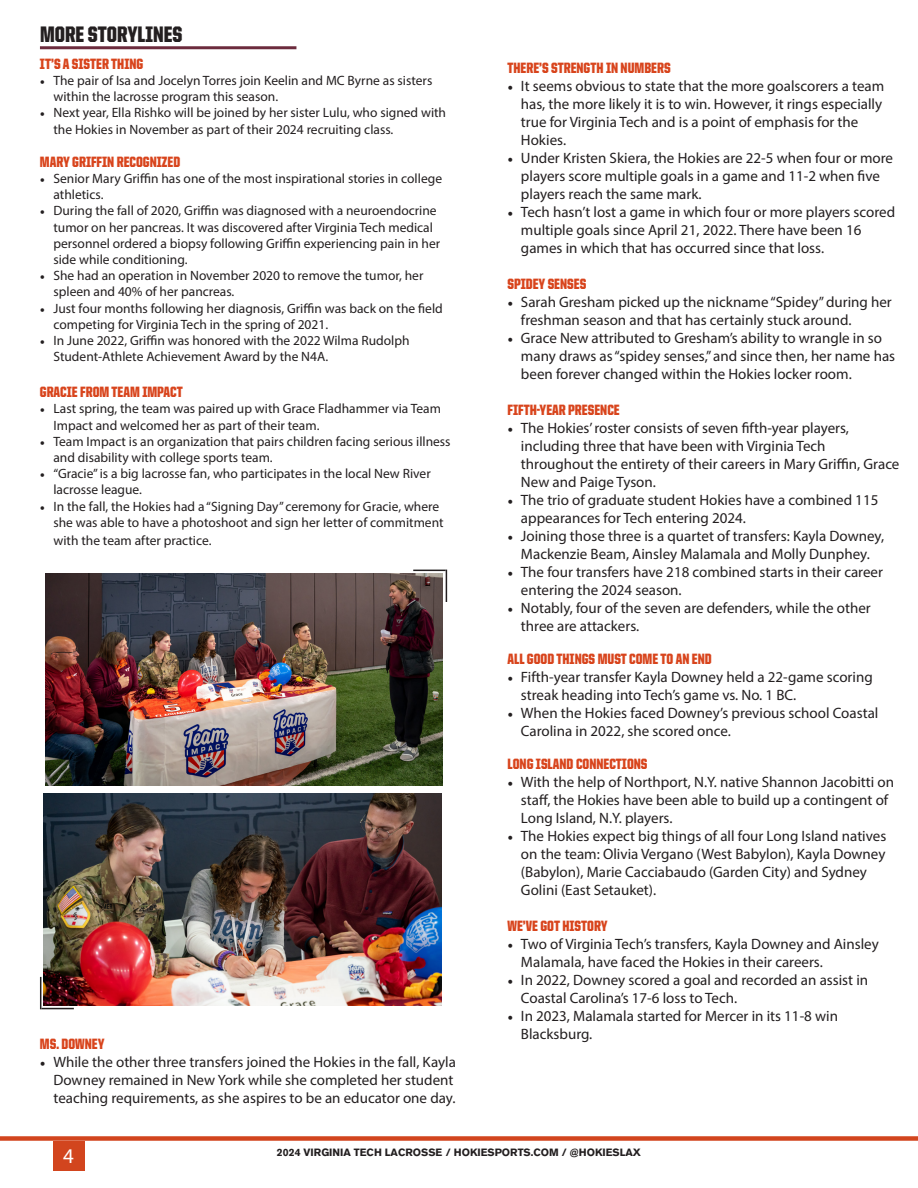
<style>
.page{position:relative;width:918px;height:1188px;background:#fff}
.page>*{position:absolute;margin:0;border:0;box-sizing:border-box;transform-origin:0 0}
.t1{font:900 22.5px "United Sans Cond";color:#231f20}
.t2{font:21px "Myriad Pro";color:#fff}
.t3{font:15px/18px "Myriad Pro";color:#231f20}
.t4{font:900 15px "United Sans Cond";color:#d8441c}
.t5{font:13.5px/16.2px "Myriad Pro";color:#231f20}
.t6{font:700 10.5px "Akzidenz Grotesk BQ";color:#231f20}
.s1{font-family:"Minion Pro"}
</style>
<div class="page">
<div style="left:53px;top:1141px;width:31px;height:29px;background:#d2451e"></div>
<div style="left:0;top:1136px;width:918px;height:5px;background:#d2451e"></div>
<hr style="left:40px;top:46px;width:256px;height:3px;background:#6c2b3d">
<hr style="left:413px;top:570px;width:33px;height:1px;background:#231f20">
<hr style="left:446px;top:570px;width:1px;height:32px;background:#231f20">
<hr style="left:41px;top:1008px;width:33px;height:1px;background:#231f20">
<hr style="left:40px;top:977px;width:1px;height:32px;background:#231f20">
<img style="left:44px;top:794px;width:397px;height:211px">
<img style="left:45px;top:574px;width:398px;height:211px">
<p class="t1" style="left:40px;top:22px;width:144px">MORE STORYLINES</p>
<p class="t4" style="left:40px;top:56px;width:105px">IT’S A SISTER THING</p>
<p class="t5" style="left:53px;top:72px;width:380px;text-indent:-14px"><span class="s1">•</span> The pair of Isa and Jocelyn Torres join Keelin and MC Byrne as sisters within the lacrosse program this season.</p>
<p class="t5" style="left:53px;top:104px;width:394px;text-indent:-14px"><span class="s1">•</span> Next year, Ella Rishko will be joined by her sister Lulu, who signed with the Hokies in November as part of their 2024 recruiting class.</p>
<p class="t4" style="left:40px;top:154px;width:142px">MARY GRIFFIN RECOGNIZED</p>
<p class="t5" style="left:53px;top:170px;width:390px;text-indent:-14px"><span class="s1">•</span> Senior Mary Griffin has one of the most inspirational stories in college athletics.</p>
<p class="t5" style="left:53px;top:203px;width:388px;text-indent:-14px"><span class="s1">•</span> During the fall of 2020, Griffin was diagnosed with a neuroendocrine tumor on her pancreas. It was discovered after Virginia Tech medical personnel ordered a biopsy following Griffin experiencing pain in her side while conditioning.</p>
<p class="t5" style="left:53px;top:267px;width:371px;text-indent:-14px"><span class="s1">•</span> She had an operation in November 2020 to remove the tumor, her spleen and 40% of her pancreas.</p>
<p class="t5" style="left:53px;top:300px;width:391px;text-indent:-14px"><span class="s1">•</span> Just four months following her diagnosis, Griffin was back on the field competing for Virginia Tech in the spring of 2021.</p>
<p class="t5" style="left:53px;top:332px;width:358px;text-indent:-14px"><span class="s1">•</span> In June 2022, Griffin was honored with the 2022 Wilma Rudolph<br>Student-Athlete Achievement Award by the N4A.</p>
<p class="t4" style="left:40px;top:384px;width:144px">GRACIE FROM TEAM IMPACT</p>
<p class="t5" style="left:53px;top:401px;width:389px;text-indent:-14px"><span class="s1">•</span> Last spring, the team was paired up with Grace Fladhammer via Team<br>Impact and welcomed her as part of their team.</p>
<p class="t5" style="left:53px;top:433px;width:399px;text-indent:-14px"><span class="s1">•</span> Team Impact is an organization that pairs children facing serious illness and disability with college sports team.</p>
<p class="t5" style="left:53px;top:465px;width:379px;text-indent:-14px"><span class="s1">•</span> “Gracie” is a big lacrosse fan, who participates in the local New River lacrosse league.</p>
<p class="t5" style="left:53px;top:498px;width:392px;text-indent:-14px"><span class="s1">•</span> In the fall, the Hokies had a “Signing Day” ceremony for Gracie, where she was able to have a photoshoot and sign her letter of commitment</p>
<p class="t5" style="left:53px;top:532px;width:160px">with the team after practice.</p>
<p class="t4" style="left:40px;top:1036px;width:66px">MS. DOWNEY</p>
<p class="t3" style="left:53px;top:1053px;width:404px;text-indent:-14px"><span class="s1">•</span> While the other three transfers joined the Hokies in the fall, Kayla<br>Downey remained in New York while she completed her student teaching requirements, as she aspires to be an educator one day.</p>
<p class="t4" style="left:507px;top:59px;width:165px">THERE’S STRENGTH IN NUMBERS</p>
<p class="t3" style="left:521px;top:76px;width:365px;text-indent:-14px"><span class="s1">•</span> It seems obvious to state that the more goalscorers a team has, the more likely it is to win. However, it rings especially true for Virginia Tech and is a point of emphasis for the Hokies.</p>
<p class="t3" style="left:521px;top:148px;width:374px;text-indent:-14px"><span class="s1">•</span> Under Kristen Skiera, the Hokies are 22-5 when four or more players score multiple goals in a game and 11-2 when five players reach the same mark.</p>
<p class="t3" style="left:521px;top:202px;width:376px;text-indent:-14px"><span class="s1">•</span> Tech hasn’t lost a game in which four or more players scored multiple goals since April 21, 2022. There have been 16 games in which that has occurred since that loss.</p>
<p class="t4" style="left:507px;top:275px;width:80px">SPIDEY SENSES</p>
<p class="t3" style="left:521px;top:292px;width:372px;text-indent:-14px"><span class="s1">•</span> Sarah Gresham picked up the nickname “Spidey” during her freshman season and that has certainly stuck around.</p>
<p class="t3" style="left:521px;top:328px;width:376px;text-indent:-14px"><span class="s1">•</span> Grace New attributed to Gresham’s ability to wrangle in so many draws as “spidey senses,” and since then, her name has been forever changed within the Hokies locker room.</p>
<p class="t4" style="left:507px;top:401px;width:114px">FIFTH-YEAR PRESENCE</p>
<p class="t3" style="left:521px;top:418px;width:380px;text-indent:-14px"><span class="s1">•</span> The Hokies’ roster consists of seven fifth-year players, including three that have been with Virginia Tech throughout the entirety of their careers in Mary Griffin, Grace New and Paige Tyson.</p>
<p class="t3" style="left:521px;top:490px;width:359px;text-indent:-14px"><span class="s1">•</span> The trio of graduate student Hokies have a combined 115 appearances for Tech entering 2024.</p>
<p class="t3" style="left:507px;top:526px;width:378px;text-align:center"><span class="s1">•</span> Joining those three is a quartet of transfers: Kayla Downey,<br>Mackenzie Beam, Ainsley Malamala and Molly Dunphey.</p>
<p class="t3" style="left:521px;top:562px;width:364px;text-indent:-14px"><span class="s1">•</span> The four transfers have 218 combined starts in their career entering the 2024 season.</p>
<p class="t3" style="left:521px;top:598px;width:351px;text-indent:-14px"><span class="s1">•</span> Notably, four of the seven are defenders, while the other three are attackers.</p>
<p class="t4" style="left:507px;top:651px;width:206px">ALL GOOD THINGS MUST COME TO AN END</p>
<p class="t3" style="left:521px;top:668px;width:353px;text-indent:-14px"><span class="s1">•</span> Fifth-year transfer Kayla Downey held a 22-game scoring streak heading into Tech’s game vs. No. 1 BC.</p>
<p class="t3" style="left:521px;top:704px;width:359px;text-indent:-14px"><span class="s1">•</span> When the Hokies faced Downey’s previous school Coastal<br>Carolina in 2022, she scored once.</p>
<p class="t4" style="left:507px;top:756px;width:142px">LONG ISLAND CONNECTIONS</p>
<p class="t3" style="left:521px;top:773px;width:375px;text-indent:-14px"><span class="s1">•</span> With the help of Northport, N.Y. native Shannon Jacobitti on staff, the Hokies have been able to build up a contingent of<br>Long Island, N.Y. players.</p>
<p class="t3" style="left:521px;top:827px;width:367px;text-indent:-14px"><span class="s1">•</span> The Hokies expect big things of all four Long Island natives on the team: Olivia Vergano (West Babylon), Kayla Downey (Babylon), Marie Cacciabaudo (Garden City) and Sydney Golini (East Setauket).</p>
<p class="t4" style="left:507px;top:918px;width:102px">WE’VE GOT HISTORY</p>
<p class="t3" style="left:521px;top:935px;width:359px;text-indent:-14px"><span class="s1">•</span> Two of Virginia Tech’s transfers, Kayla Downey and Ainsley<br>Malamala, have faced the Hokies in their careers.</p>
<p class="t3" style="left:521px;top:971px;width:349px;text-indent:-14px"><span class="s1">•</span> In 2022, Downey scored a goal and recorded an assist in<br>Coastal Carolina’s 17-6 loss to Tech.</p>
<p class="t3" style="left:521px;top:1007px;width:319px;text-indent:-14px"><span class="s1">•</span> In 2023, Malamala started for Mercer in its 11-8 win<br>Blacksburg.</p>
<h2 class="t2" style="left:63px;top:1143px;width:12px">4</h2>
<p class="t6" style="left:277px;top:1146px;width:366px">2024 VIRGINIA TECH LACROSSE / HOKIESPORTS.COM / @HOKIESLAX</p>
</div>
